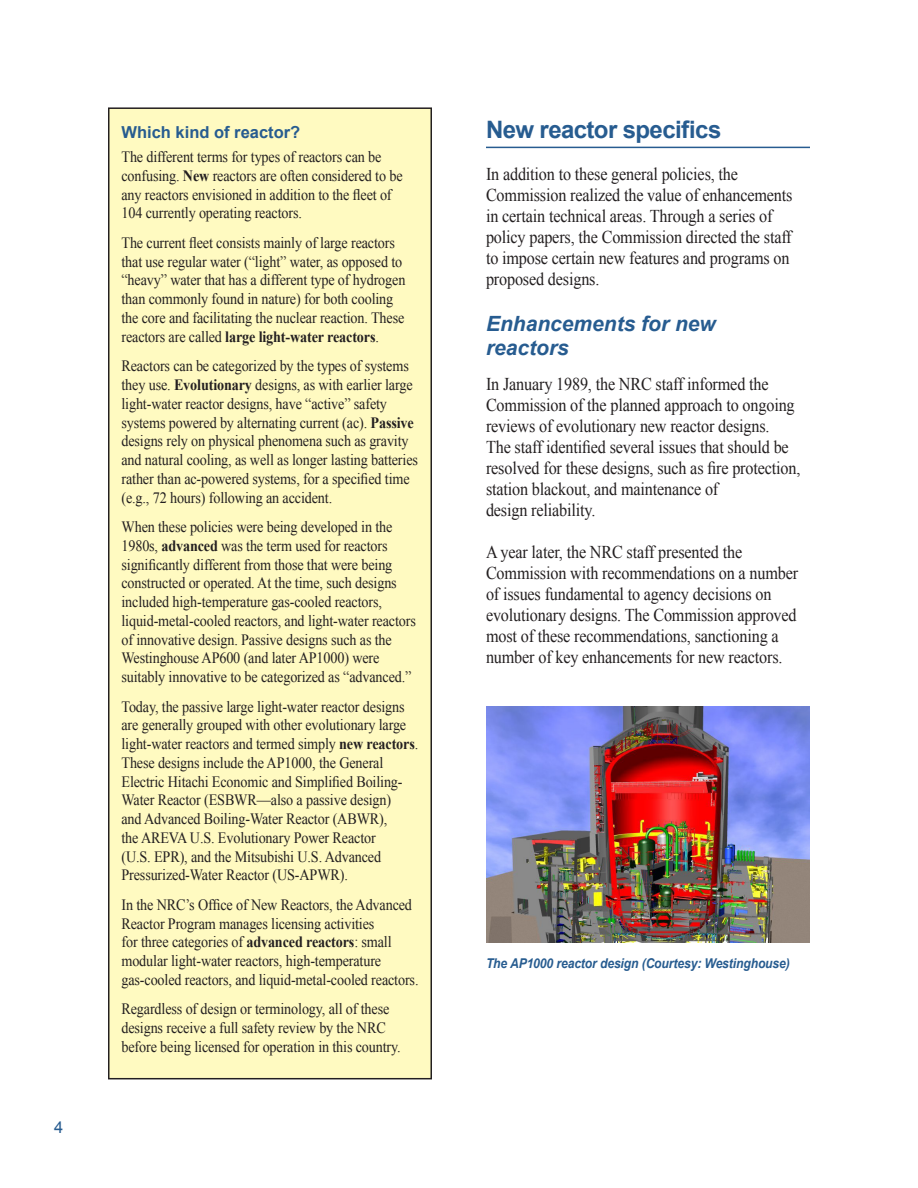
<style>
.page{position:relative;width:918px;height:1188px;background:#fff}
.page>*{position:absolute;margin:0;border:0;box-sizing:border-box;transform-origin:0 0}
.Header_1{font:700 24px "Arial";letter-spacing:-.025em;color:#275c90}
.Header_2{font:italic 700 21px/24px "Arial";color:#275c90}
.Body_Text{font:18px/21px "Times New Roman";letter-spacing:-.01em;color:#231f20;scale:.9 1}
.sidebar_heading{font:700 16.5px "Arial";color:#275c90}
.t1{font:16.5px "Arial";color:#275c90}
.sidebar_text{font:15.75px/18.8px "Times New Roman";letter-spacing:-.01em;color:#231f20;scale:.9 1}
.t2{font:italic 700 13.5px "Arial";letter-spacing:-.01em;color:#275c90;scale:.9 1}
.s1{font-weight:700}
</style>
<div class="page">
<div style="left:109px;top:108px;width:322px;height:971px;background:#fffac1"></div>
<div style="left:108px;top:107px;width:324px;height:972px;border:2px solid #231f20"></div>
<hr style="left:486px;top:147px;width:324px;height:1px;background:#275c90">
<img style="left:487px;top:707px;width:323px;height:235px">
<p class="t1" style="left:54px;top:1117px;width:11px">4</p>
<p class="sidebar_heading" style="left:122px;top:121px;width:180px">Which kind of reactor?</p>
<p class="sidebar_text" style="left:122px;top:147px;width:314px">The different terms for types of reactors can be confusing. <span class="s1">New</span> reactors are often considered to be any reactors envisioned in addition to the fleet of 104 currently operating reactors.</p>
<p class="sidebar_text" style="left:122px;top:233px;width:317px">The current fleet consists mainly of large reactors that use regular water (“light” water, as opposed to “heavy” water that has a different type of hydrogen than commonly found in nature) for both cooling the core and facilitating the nuclear reaction. These reactors are called <span class="s1">large light-water reactors</span>.</p>
<p class="sidebar_text" style="left:122px;top:356px;width:331px">Reactors can be categorized by the types of systems they use. <span class="s1">Evolutionary</span> designs, as with earlier large light-water reactor designs, have “active” safety systems powered by alternating current (ac). <span class="s1">Passive </span>designs rely on physical phenomena such as gravity and natural cooling, as well as longer lasting batteries rather than ac-powered systems, for a specified time (e.g., 72 hours) following an accident.</p>
<p class="sidebar_text" style="left:122px;top:517px;width:329px">When these policies were being developed in the 1980s, <span class="s1">advanced</span> was the term used for reactors significantly different from those that were being constructed or operated. At the time, such designs included high-temperature gas-cooled reactors, liquid-metal-cooled reactors, and light-water reactors of innovative design. Passive designs such as the Westinghouse AP600 (and later AP1000) were suitably innovative to be categorized as “advanced.”</p>
<p class="sidebar_text" style="left:122px;top:697px;width:331px">Today, the passive large light-water reactor designs are generally grouped with other evolutionary large light-water reactors and termed simply <span class="s1">new reactors</span>.<br>These designs include the AP1000, the General Electric Hitachi Economic and Simplified Boiling-Water Reactor (ESBWR—also a passive design)<br>and Advanced Boiling-Water Reactor (ABWR),<br>the AREVA U.S. Evolutionary Power Reactor<br>(U.S. EPR), and the Mitsubishi U.S. Advanced Pressurized-Water Reactor (US-APWR).</p>
<p class="sidebar_text" style="left:122px;top:895px;width:332px">In the NRC’s Office of New Reactors, the Advanced Reactor Program manages licensing activities<br>for three categories of <span class="s1">advanced reactors</span>: small modular light-water reactors, high-temperature gas-cooled reactors, and liquid-metal-cooled reactors.</p>
<p class="sidebar_text" style="left:122px;top:1000px;width:312px">Regardless of design or terminology, all of these designs receive a full safety review by the NRC before being licensed for operation in this country.</p>
<p class="Header_1" style="left:486px;top:114px;width:237px">New reactor specifics</p>
<p class="Body_Text" style="left:486px;top:163px;width:342px">In addition to these general policies, the Commission realized the value of enhancements in certain technical areas. Through a series of policy papers, the Commission directed the staff to impose certain new features and programs on proposed designs.</p>
<p class="Header_2" style="left:486px;top:312px;width:231px">Enhancements for new reactors</p>
<p class="Body_Text" style="left:486px;top:373px;width:351px">In January 1989, the NRC staff informed the Commission of the planned approach to ongoing reviews of evolutionary new reactor designs.<br>The staff identified several issues that should be resolved for these designs, such as fire protection, station blackout, and maintenance of<br>design reliability.</p>
<p class="Body_Text" style="left:486px;top:541px;width:348px">A year later, the NRC staff presented the Commission with recommendations on a number of issues fundamental to agency decisions on evolutionary designs. The Commission approved most of these recommendations, sanctioning a number of key enhancements for new reactors.</p>
<p class="t2" style="left:486px;top:954px;width:339px">The AP1000 reactor design (Courtesy: Westinghouse)</p>
</div>
